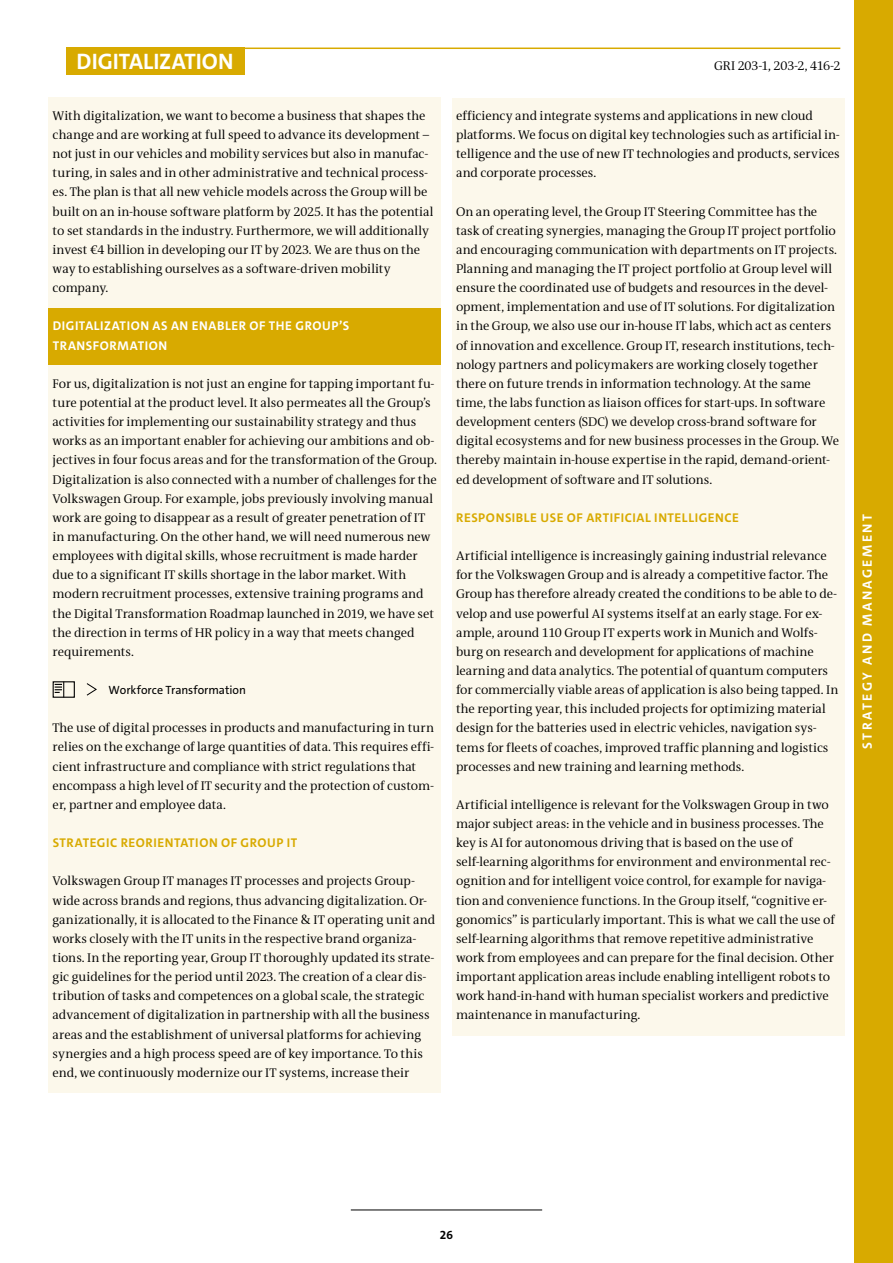
<style>
.page{position:relative;width:893px;height:1263px;background:#fff}
.page>*{position:absolute;margin:0;border:0;box-sizing:border-box;transform-origin:0 0}
.t1{font:700 22.5px "VWAG The Sans";color:#fff}
.t2{font:700 13.5px "VWAG The Sans";letter-spacing:.175em;color:#fff}
.t3{font:12.75px/19.2px "VWAG The Antiqua";color:#000}
.t4{font:700 12.75px "VWAG The Sans";letter-spacing:.04em;color:#d8aa00}
.t5{font:700 12.75px/19.2px "VWAG The Sans";letter-spacing:.045em;color:#fff}
.t6{font:12px "VWAG The Sans";color:#000}
.t7{font:700 12px "VWAG The Sans";color:#000}
</style>
<div class="page">
<div style="left:66px;top:48px;width:178px;height:27px;background:#d8aa00"></div>
<hr style="left:95px;top:48px;width:745px;height:1px;background:#d8aa00">
<div style="left:48px;top:98px;width:393px;height:210px;background:#fcf8eb"></div>
<div style="left:48px;top:308px;width:393px;height:58px;background:#d8aa00"></div>
<div style="left:48px;top:366px;width:393px;height:306px;background:#fcf8eb"></div>
<div style="left:48px;top:671px;width:393px;height:40px;background:#fcf8eb"></div>
<div style="left:48px;top:710px;width:393px;height:115px;background:#fcf8eb"></div>
<div style="left:48px;top:825px;width:393px;height:38px;background:#fcf8eb"></div>
<div style="left:48px;top:863px;width:393px;height:230px;background:#fcf8eb"></div>
<svg style="left:52px;top:681px;width:23px;height:17px"></svg>
<svg style="left:86px;top:683px;width:11px;height:13px"></svg>
<div style="left:452px;top:98px;width:393px;height:95px;background:#fcf8eb"></div>
<div style="left:452px;top:193px;width:393px;height:307px;background:#fcf8eb"></div>
<div style="left:452px;top:500px;width:393px;height:38px;background:#fcf8eb"></div>
<div style="left:452px;top:538px;width:393px;height:249px;background:#fcf8eb"></div>
<div style="left:452px;top:787px;width:393px;height:248px;background:#fcf8eb"></div>
<hr style="left:351px;top:1209px;width:191px;height:1px;background:#000">
<div style="left:855px;top:0;width:38px;height:1263px;background:#d8aa00"></div>
<h1 class="t1" style="left:77px;top:47px;width:158px">DIGITALIZATION</h1>
<p class="t3" style="left:53px;top:106px;width:382px">With digitalization, we want to become a business that shapes the change and are working at full speed to advance its development – not just in our vehicles and mobility services but also in manufac&shy;turing, in sales and in other administrative and technical process&shy;es. The plan is that all new vehicle models across the Group will be built on an in-house software platform by 2025. It has the potential to set standards in the industry. Furthermore, we will additionally invest €4 billion in developing our IT by 2023. We are thus on the way to establishing ourselves as a software-driven mobility company.</p>
<p class="t5" style="left:53px;top:317px;width:298px">DIGITALIZATION AS AN ENABLER OF THE GROUP’S<br>TRANSFORMATION</p>
<p class="t3" style="left:53px;top:374px;width:386px">For us, digitalization is not just an engine for tapping important fu&shy;ture potential at the product level. It also permeates all the Group’s activities for implementing our sustainability strategy and thus works as an important enabler for achieving our ambitions and ob&shy;jectives in four focus areas and for the transformation of the Group.<br>Digitalization is also connected with a number of challenges for the Volkswagen Group. For example, jobs previously involving manual work are going to disappear as a result of greater penetration of IT in manufacturing. On the other hand, we will need numerous new employees with digital skills, whose recruitment is made harder due to a significant IT skills shortage in the labor market. With modern recruitment processes, extensive training programs and the Digital Transformation Roadmap launched in 2019, we have set the direction in terms of HR policy in a way that meets changed requirements.</p>
<p class="t6" style="left:109px;top:682px;width:139px">Workforce Transformation</p>
<p class="t3" style="left:53px;top:718px;width:383px">The use of digital processes in products and manufacturing in turn relies on the exchange of large quantities of data. This requires effi&shy;cient infrastructure and compliance with strict regulations that encompass a high level of IT security and the protection of custom&shy;er, partner and employee data.</p>
<p class="t4" style="left:53px;top:835px;width:246px">STRATEGIC REORIENTATION OF GROUP IT</p>
<p class="t3" style="left:53px;top:871px;width:384px">Volkswagen Group IT manages IT processes and projects Group&shy;wide across brands and regions, thus advancing digitalization. Or&shy;ganizationally, it is allocated to the Finance &amp; IT operating unit and works closely with the IT units in the respective brand organiza&shy;tions. In the reporting year, Group IT thoroughly updated its strate&shy;gic guidelines for the period until 2023. The creation of a clear dis&shy;tribution of tasks and competences on a global scale, the strategic advancement of digitalization in partnership with all the business areas and the establishment of universal platforms for achieving synergies and a high process speed are of key importance. To this end, we continuously modernize our IT systems, increase their</p>
<p class="t3" style="left:714px;top:56px;width:128px">GRI 203-1, 203-2, 416-2</p>
<p class="t3" style="left:456px;top:106px;width:385px">efficiency and integrate systems and applications in new cloud platforms. We focus on digital key technologies such as artificial in&shy;telligence and the use of new IT technologies and products, services and corporate processes.</p>
<p class="t3" style="left:456px;top:202px;width:384px">On an operating level, the Group IT Steering Committee has the task of creating synergies, managing the Group IT project portfolio and encouraging communication with departments on IT projects.<br>Planning and managing the IT project portfolio at Group level will ensure the coordinated use of budgets and resources in the devel&shy;opment, implementation and use of IT solutions. For digitalization in the Group, we also use our in-house IT labs, which act as centers of innovation and excellence. Group IT, research institutions, tech&shy;nology partners and policymakers are working closely together there on future trends in information technology. At the same time, the labs function as liaison offices for start-ups. In software development centers (SDC) we develop cross-brand software for digital ecosystems and for new business processes in the Group. We thereby maintain in-house expertise in the rapid, demand-orient&shy;ed development of software and IT solutions.</p>
<p class="t4" style="left:456px;top:509px;width:284px">RESPONSIBLE USE OF ARTIFICIAL INTELLIGENCE</p>
<p class="t3" style="left:456px;top:546px;width:384px">Artificial intelligence is increasingly gaining industrial relevance for the Volkswagen Group and is already a competitive factor. The Group has therefore already created the conditions to be able to de&shy;velop and use powerful AI systems itself at an early stage. For ex&shy;ample, around 110 Group IT experts work in Munich and Wolfs&shy;burg on research and development for applications of machine learning and data analytics. The potential of quantum computers for commercially viable areas of application is also being tapped. In the reporting year, this included projects for optimizing material design for the batteries used in electric vehicles, navigation sys&shy;tems for fleets of coaches, improved traffic planning and logistics processes and new training and learning methods.</p>
<p class="t3" style="left:456px;top:795px;width:380px">Artificial intelligence is relevant for the Volkswagen Group in two major subject areas: in the vehicle and in business processes. The key is AI for autonomous driving that is based on the use of self-learning algorithms for environment and environmental rec&shy;ognition and for intelligent voice control, for example for naviga&shy;tion and convenience functions. In the Group itself, “cognitive er&shy;gonomics” is particularly important. This is what we call the use of self-learning algorithms that remove repetitive administrative work from employees and can prepare for the final decision. Other important application areas include enabling intelligent robots to work hand-in-hand with human specialist workers and predictive maintenance in manufacturing.</p>
<p class="t2" style="left:858px;top:749px;width:236px;rotate:-90deg">STRATEGY AND MANAGEMENT</p>
<p class="t7" style="left:440px;top:1227px;width:15px">26</p>
</div>
